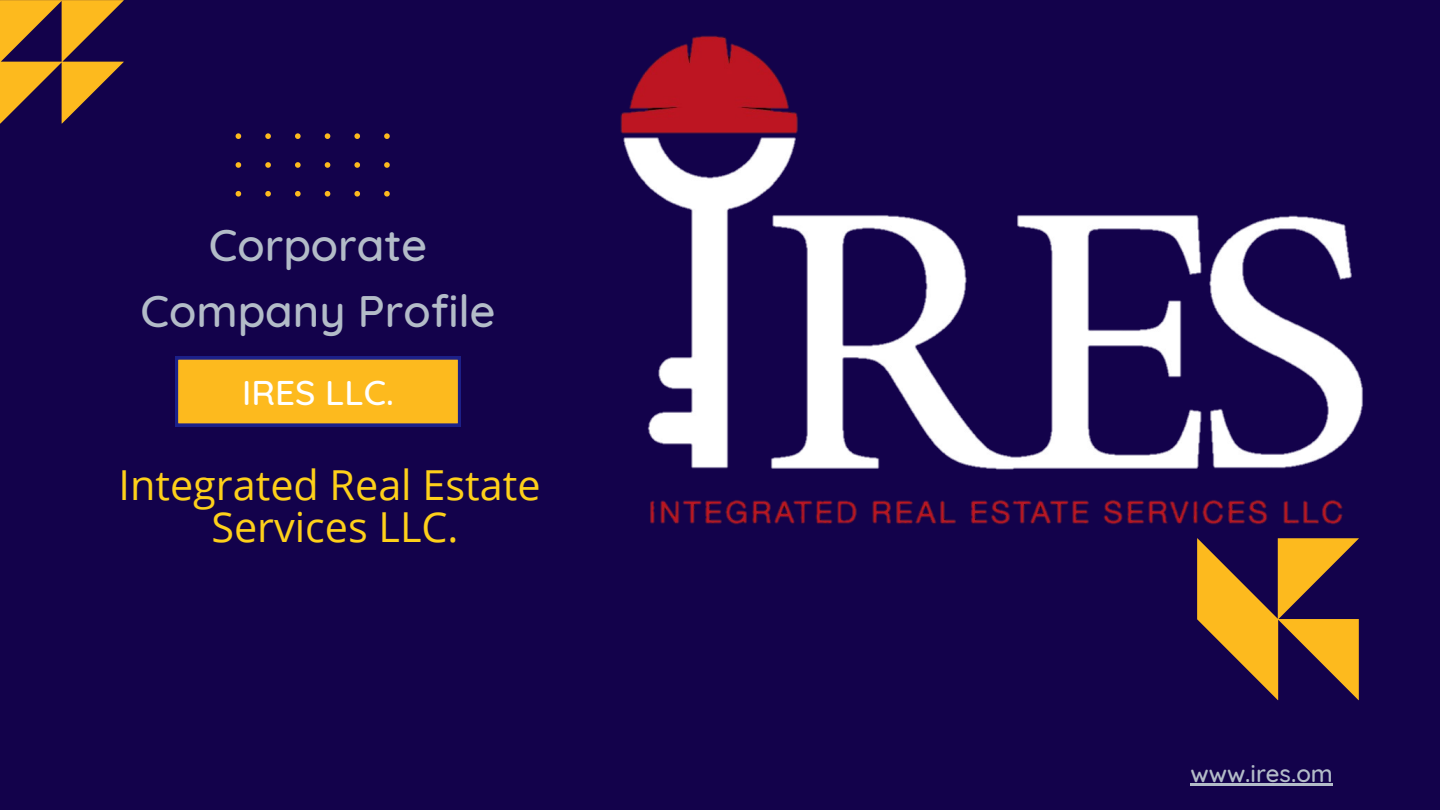
<style>
.page{position:relative;width:1440px;height:810px;background:#13024b}
.page>*{position:absolute;margin:0;border:0;box-sizing:border-box;transform-origin:0 0}
.t1{font:500 45px/66.8px "Quicksand";color:#b3bcc8;text-align:center}
.t2{font:41.3px/41.2px "Open Sans";color:#fed01a;text-align:center}
.t3{font:500 35px "Quicksand";color:#fff}
.t4{font:500 24px "Quicksand";color:#b3bcc8}
</style>
<div class="page">
<img style="left:620px;top:35px;width:743px;height:490px">
<svg style="left:175px;top:357px;width:286px;height:69px;background:#e7ab28"></svg>
<svg style="left:236px;top:133px;width:154px;height:64px"></svg>
<svg style="left:0;top:0;width:124px;height:124px"></svg>
<svg style="left:1197px;top:538px;width:162px;height:162px"></svg>
<hr style="left:1191px;top:783px;width:142px;height:3px;background:#b3bcc8">
<p class="t1" style="left:140px;top:210px;width:357px">Corporate<br>Company Profile</p>
<p class="t3" style="left:242px;top:370px;width:153px">IRES LLC.</p>
<p class="t2" style="left:119px;top:464px;width:424px">Integrated Real Estate<br>Services LLC.</p>
<p class="t4" style="left:1191px;top:758px;width:144px">www.ires.om</p>
</div>
